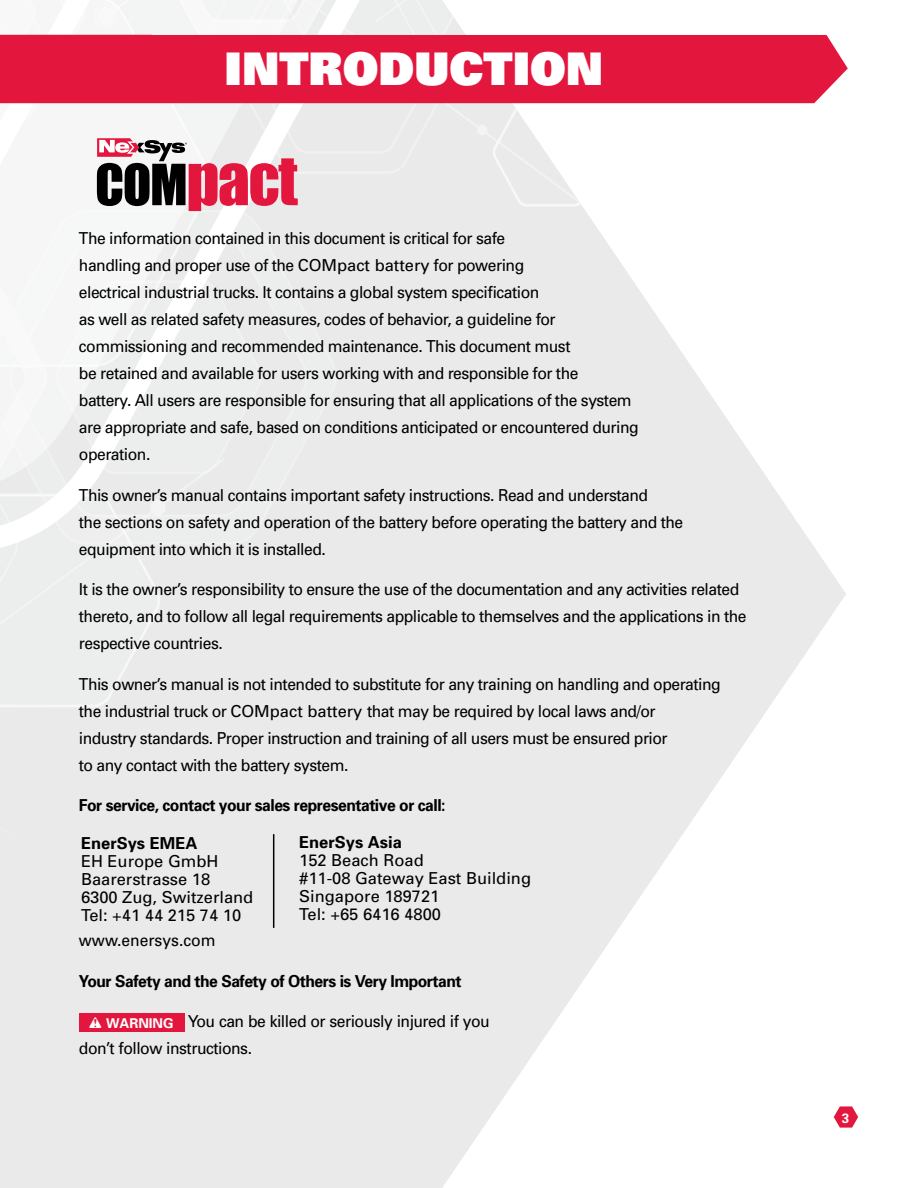
<style>
.page{position:relative;width:918px;height:1188px;background:#fff}
.page>*{position:absolute;margin:0;border:0;box-sizing:border-box;transform-origin:0 0}
.t1{font:900 45px "Univers";color:#fff}
.t2{font:16.5px/27px "Univers";letter-spacing:-.03em;color:#000;scale:.95 1}
.t3{font:16.5px/18px "Univers";color:#000}
.t4{font:700 16.5px "Univers";letter-spacing:-.03em;color:#000;scale:.95 1}
.t5{font:700 16.5px "Univers";color:#000}
.t6{font:16.5px "Univers";color:#000;scale:.95 1}
.t7{font:700 13.5px "Univers";color:#fff}
.s1{font-weight:700;font-size:13.5px;color:#fff}
</style>
<div class="page">
<img style="left:0;top:103px;width:846px;height:1085px">
<svg style="left:0;top:0;width:508px;height:553px;fill:#eaeaeb"></svg>
<svg style="left:0;top:0;width:246px;height:306px;fill:#f6f6f6"></svg>
<div style="left:79px;top:1013px;width:105px;height:19px;background:#e3173e"></div>
<div style="left:193px;top:35px;width:655px;height:68px;background:#e3173e"></div>
<div style="left:0;top:35px;width:193px;height:68px;background:#e3173e"></div>
<hr style="left:273px;top:834px;width:1px;height:94px;background:#000">
<svg style="left:97px;top:138px;width:201px;height:73px"></svg>
<svg style="left:834px;top:1106px;width:24px;height:22px"></svg>
<h1 class="t1" style="left:225px;top:39px;width:380px">INTRODUCTION</h1>
<p class="t2" style="left:79px;top:225px;width:591px">The information contained in this document is critical for safe<br>handling and proper use of the COMpact battery for powering<br>electrical industrial trucks. It contains a global system specification<br>as well as related safety measures, codes of behavior, a guideline for commissioning and recommended maintenance. This document must<br>be retained and available for users working with and responsible for the<br>battery. All users are responsible for ensuring that all applications of the system are appropriate and safe, based on conditions anticipated or encountered during operation.</p>
<p class="t2" style="left:79px;top:481px;width:638px">This owner’s manual contains important safety instructions. Read and understand<br>the sections on safety and operation of the battery before operating the battery and the equipment into which it is installed.</p>
<p class="t2" style="left:79px;top:576px;width:704px">It is the owner’s responsibility to ensure the use of the documentation and any activities related thereto, and to follow all legal requirements applicable to themselves and the applications in the respective countries.</p>
<p class="t2" style="left:79px;top:670px;width:677px">This owner’s manual is not intended to substitute for any training on handling and operating the industrial truck or COMpact battery that may be required by local laws and/or<br>industry standards. Proper instruction and training of all users must be ensured prior<br>to any contact with the battery system.</p>
<p class="t4" style="left:79px;top:795px;width:388px">For service, contact your sales representative or call:</p>
<p class="t5" style="left:81px;top:832px;width:118px">EnerSys EMEA</p>
<p class="t3" style="left:81px;top:852px;width:174px">EH Europe GmbH<br>Baarerstrasse 18<br>6300 Zug, Switzerland<br>Tel: +41 44 215 74 10</p>
<p class="t5" style="left:299px;top:831px;width:104px">EnerSys Asia</p>
<p class="t3" style="left:299px;top:851px;width:233px">152 Beach Road<br>#11-08 Gateway East Building<br>Singapore 189721<br>Tel: +65 6416 4800</p>
<p class="t6" style="left:79px;top:930px;width:145px">www.enersys.com</p>
<p class="t4" style="left:79px;top:970px;width:404px">Your Safety and the Safety of Others is Very Important</p>
<p class="t2" style="left:79px;top:1008px;width:434px;text-indent:27px"><span class="s1">WARNING</span> You can be killed or seriously injured if you don’t follow instructions.</p>
<p class="t7" style="left:842px;top:1109px;width:9px">3</p>
</div>
